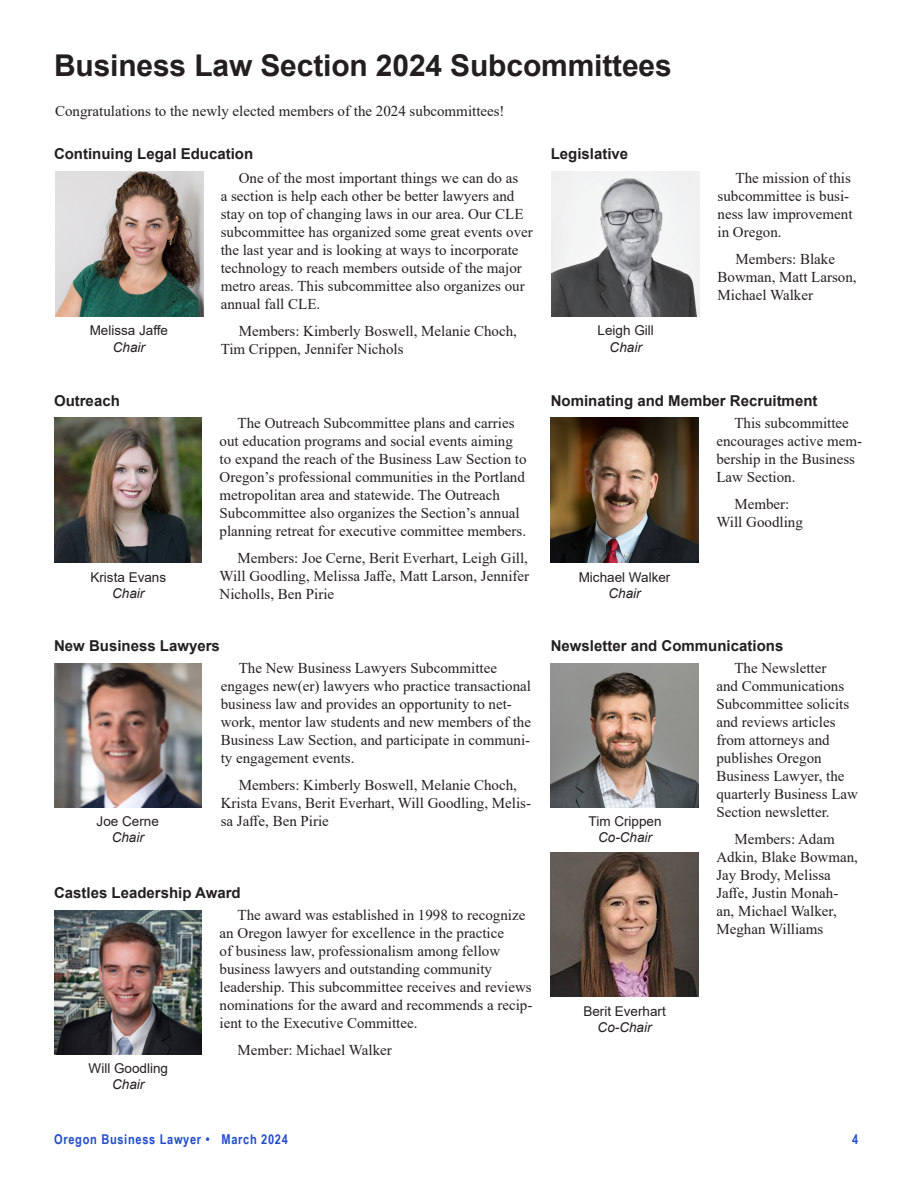
<style>
.page{position:relative;width:918px;height:1188px;background:#fff}
.page>*{position:absolute;margin:0;border:0;box-sizing:border-box;transform-origin:0 0}
.title_article{font:700 30px "Arial";letter-spacing:-.005em;color:#231f20}
.paragraph_article{font:15px/18px "Times New Roman";color:#231f20}
.subheading_article{font:700 15px "Arial";color:#231f20}
.endnote{font:15px "Times New Roman";color:#231f20}
.t1{font:13.5px "Arial";color:#231f20}
.caption2{font:italic 13.5px "Arial";color:#231f20}
.t2{font:700 13.5px "Arial Narrow";letter-spacing:.05em;color:#234dcc}
</style>
<div class="page">
<img style="left:551px;top:418px;width:147px;height:145px">
<img style="left:55px;top:910px;width:147px;height:145px">
<img style="left:56px;top:172px;width:147px;height:145px">
<img style="left:552px;top:172px;width:148px;height:145px">
<img style="left:54px;top:418px;width:148px;height:145px">
<img style="left:551px;top:663px;width:147px;height:145px">
<img style="left:551px;top:852px;width:147px;height:145px">
<img style="left:54px;top:663px;width:148px;height:144px">
<p class="title_article" style="left:54px;top:44px;width:619px">Business Law Section 2024 Subcommittees</p>
<p class="endnote" style="left:55px;top:101px;width:451px">Congratulations to the newly elected members of the 2024 subcommittees!</p>
<p class="subheading_article" style="left:54px;top:144px;width:201px">Continuing Legal Education</p>
<p class="paragraph_article" style="left:221px;top:168px;width:314px;text-indent:18px">One of the most important things we can do as<br>a section is help each other be better lawyers and stay on top of changing laws in our area. Our CLE subcommittee has organized some great events over the last year and is looking at ways to incorporate technology to reach members outside of the major metro areas. This subcommittee also organizes our annual fall CLE.</p>
<p class="paragraph_article" style="left:221px;top:321px;width:298px;text-indent:18px">Members: Kimberly Boswell, Melanie Choch,<br>Tim Crippen, Jennifer Nichols</p>
<p class="t1" style="left:90px;top:321px;width:80px">Melissa Jaffe</p>
<p class="caption2" style="left:113px;top:338px;width:34px">Chair</p>
<p class="subheading_article" style="left:54px;top:390px;width:67px">Outreach</p>
<p class="t1" style="left:90px;top:567px;width:77px">Krista Evans</p>
<p class="caption2" style="left:112px;top:584px;width:34px">Chair</p>
<p class="paragraph_article" style="left:220px;top:414px;width:309px;text-indent:18px">The Outreach Subcommittee plans and carries out education programs and social events aiming to expand the reach of the Business Law Section to Oregon’s professional communities in the Portland metropolitan area and statewide. The Outreach Subcommittee also organizes the Section’s annual planning retreat for executive committee members.</p>
<p class="paragraph_article" style="left:220px;top:549px;width:311px;text-align:justify;text-indent:18px">Members: Joe Cerne, Berit Everhart, Leigh Gill, Will Goodling, Melissa Jaffe, Matt Larson, Jennifer Nicholls, Ben Pirie</p>
<p class="subheading_article" style="left:54px;top:635px;width:167px">New Business Lawyers</p>
<p class="t1" style="left:97px;top:812px;width:64px">Joe Cerne</p>
<p class="caption2" style="left:112px;top:829px;width:34px">Chair</p>
<p class="paragraph_article" style="left:221px;top:659px;width:312px;text-indent:18px">The New Business Lawyers Subcommittee engages new(er) lawyers who practice transactional business law and provides an opportunity to net&shy;work, mentor law students and new members of the Business Law Section, and participate in communi&shy;ty engagement events.</p>
<p class="paragraph_article" style="left:221px;top:776px;width:312px;text-indent:18px">Members: Kimberly Boswell, Melanie Choch,<br>Krista Evans, Berit Everhart, Will Goodling, Melis&shy;sa Jaffe, Ben Pirie</p>
<p class="subheading_article" style="left:54px;top:882px;width:188px">Castles Leadership Award</p>
<p class="t1" style="left:89px;top:1059px;width:81px">Will Goodling</p>
<p class="caption2" style="left:112px;top:1075px;width:34px">Chair</p>
<p class="paragraph_article" style="left:220px;top:906px;width:314px;text-indent:18px">The award was established in 1998 to recognize an Oregon lawyer for excellence in the practice<br>of business law, professionalism among fellow business lawyers and outstanding community leadership. This subcommittee receives and reviews nominations for the award and recommends a recip&shy;ient to the Executive Committee.</p>
<p class="paragraph_article" style="left:238px;top:1041px;width:156px">Member: Michael Walker</p>
<p class="subheading_article" style="left:551px;top:144px;width:79px">Legislative</p>
<p class="t1" style="left:598px;top:321px;width:58px">Leigh Gill</p>
<p class="caption2" style="left:610px;top:338px;width:34px">Chair</p>
<p class="paragraph_article" style="left:718px;top:168px;width:136px;text-indent:18px">The mission of this subcommittee is busi&shy;ness law improvement in Oregon.</p>
<p class="paragraph_article" style="left:718px;top:249px;width:141px;text-indent:18px">Members: Blake<br>Bowman, Matt Larson,<br>Michael Walker</p>
<p class="subheading_article" style="left:551px;top:390px;width:268px">Nominating and Member Recruitment</p>
<p class="paragraph_article" style="left:716px;top:414px;width:147px;text-indent:18px">This subcommittee encourages active mem&shy;bership in the Business<br>Law Section.</p>
<p class="paragraph_article" style="left:716px;top:495px;width:88px;text-align:center">Member:<br>Will Goodling</p>
<p class="t1" style="left:579px;top:567px;width:93px">Michael Walker</p>
<p class="caption2" style="left:608px;top:584px;width:34px">Chair</p>
<p class="subheading_article" style="left:551px;top:635px;width:234px">Newsletter and Communications</p>
<p class="t1" style="left:589px;top:812px;width:75px">Tim Crippen</p>
<p class="caption2" style="left:598px;top:829px;width:55px">Co-Chair</p>
<p class="t1" style="left:583px;top:1002px;width:84px">Berit Everhart</p>
<p class="caption2" style="left:598px;top:1019px;width:55px">Co-Chair</p>
<p class="paragraph_article" style="left:716px;top:659px;width:143px;text-indent:18px">The Newsletter<br>and Communications<br>Subcommittee solicits and reviews articles from attorneys and publishes Oregon<br>Business Lawyer, the quarterly Business Law<br>Section newsletter.</p>
<p class="paragraph_article" style="left:716px;top:830px;width:143px;text-indent:18px">Members: Adam<br>Adkin, Blake Bowman,<br>Jay Brody, Melissa<br>Jaffe, Justin Monah&shy;an, Michael Walker,<br>Meghan Williams</p>
<p class="t2" style="left:54px;top:1129px;width:235px">Oregon Business Lawyer • March 2024</p>
<p class="t2" style="left:852px;top:1129px;width:8px">4</p>
</div>
